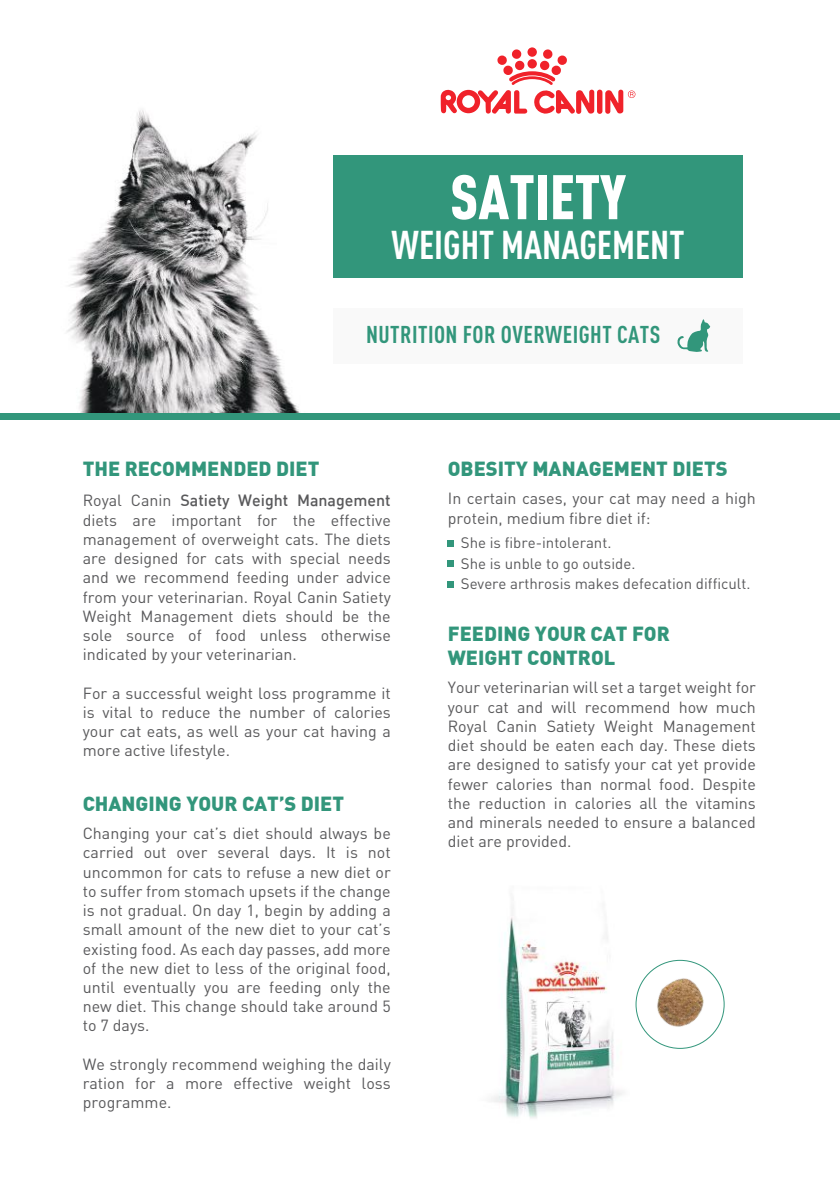
<style>
.page{position:relative;width:840px;height:1191px;background:#fff}
.page>*{position:absolute;margin:0;border:0;box-sizing:border-box;transform-origin:0 0}
.t1{font:900 condensed 61.8px "DIN Pro";color:#fff}
.t2{font:700 condensed 39.6px "DIN Pro";color:#fff}
.t3{font:700 condensed 24px "DIN Pro";letter-spacing:.02em;color:#32967b}
.t4{font:900 20px/24px "DIN";color:#32967b}
.t5{font:16px/19.2px "DIN Pro";color:#59595b;text-align:justify}
.t6{font:500 16px "DIN";color:#59595b}
.t7{font:15px/20.6px "DIN Pro";color:#59595b}
.s1{font-family:"DIN Pro";font-weight:400}
</style>
<div class="page">
<img style="left:67px;top:110px;width:233px;height:303px">
<svg style="left:605px;top:90px;width:30px;height:24px"></svg>
<div style="left:596px;top:90px;width:6px;height:24px;background:#f0222a;border-radius:3px"></div>
<svg style="left:440px;top:49px;width:154px;height:65px"></svg>
<svg style="left:447px;top:540px;width:6px;height:6px"></svg>
<svg style="left:447px;top:561px;width:6px;height:6px"></svg>
<svg style="left:447px;top:581px;width:6px;height:6px"></svg>
<div style="left:333px;top:308px;width:409px;height:55px;background:#f9f9f9"></div>
<svg style="left:677px;top:319px;width:32px;height:33px"></svg>
<img style="left:491px;top:907px;width:159px;height:211px">
<div style="left:333px;top:155px;width:409px;height:123px;background:#32967b"></div>
<div style="left:0;top:413px;width:839px;height:7px;background:#32967b"></div>
<img style="left:647px;top:975px;width:57px;height:57px">
<h1 class="t1" style="left:450px;top:149px;width:177px">SATIETY</h1>
<h2 class="t2" style="left:391px;top:215px;width:294px">WEIGHT MANAGEMENT</h2>
<h3 class="t3" style="left:366px;top:316px;width:296px">NUTRITION FOR OVERWEIGHT CATS</h3>
<p class="t4" style="left:83px;top:456px;width:238px">THE RECOMMENDED DIET</p>
<p class="t6" style="left:83px;top:490px;width:309px"><span class="s1">Royal Canin</span> Satiety Weight Management</p>
<p class="t5" style="left:83px;top:509px;width:309px">diets are important for the effective management of overweight cats. The diets are designed for cats with special needs and we recommend feeding under advice from your veterinarian. Royal Canin Satiety Weight Management diets should be the sole source of food unless otherwise indicated by your veterinarian.</p>
<p class="t5" style="left:83px;top:682px;width:309px">For a successful weight loss programme it is vital to reduce the number of calories your cat eats, as well as your cat having a more active lifestyle.</p>
<p class="t4" style="left:83px;top:790px;width:263px">CHANGING YOUR CAT’S DIET</p>
<p class="t5" style="left:83px;top:823px;width:309px">Changing your cat’s diet should always be carried out over several days. It is not uncommon for cats to refuse a new diet or to suffer from stomach upsets if the change is not gradual. On day 1, begin by adding a small amount of the new diet to your cat’s existing food. As each day passes, add more of the new diet to less of the original food, until eventually you are feeding only the new diet. This change should take around 5 to 7 days.</p>
<p class="t5" style="left:83px;top:1053px;width:309px">We strongly recommend weighing the daily ration for a more effective weight loss programme.</p>
<p class="t4" style="left:447px;top:456px;width:281px">OBESITY MANAGEMENT DIETS</p>
<p class="t5" style="left:447px;top:488px;width:309px">In certain cases, your cat may need a high protein, medium fibre diet if:</p>
<p class="t7" style="left:460px;top:532px;width:152px">She is fibre-intolerant.</p>
<p class="t7" style="left:460px;top:552px;width:291px">She is unble to go outside.<br>Severe arthrosis makes defecation difficult.</p>
<p class="t4" style="left:447px;top:621px;width:223px">FEEDING YOUR CAT FOR<br>WEIGHT CONTROL</p>
<p class="t5" style="left:447px;top:677px;width:309px">Your veterinarian will set a target weight for your cat and will recommend how much Royal Canin Satiety Weight Management diet should be eaten each day. These diets are designed to satisfy your cat yet provide fewer calories than normal food. Despite the reduction in calories all the vitamins and minerals needed to ensure a balanced diet are provided.</p>
</div>
